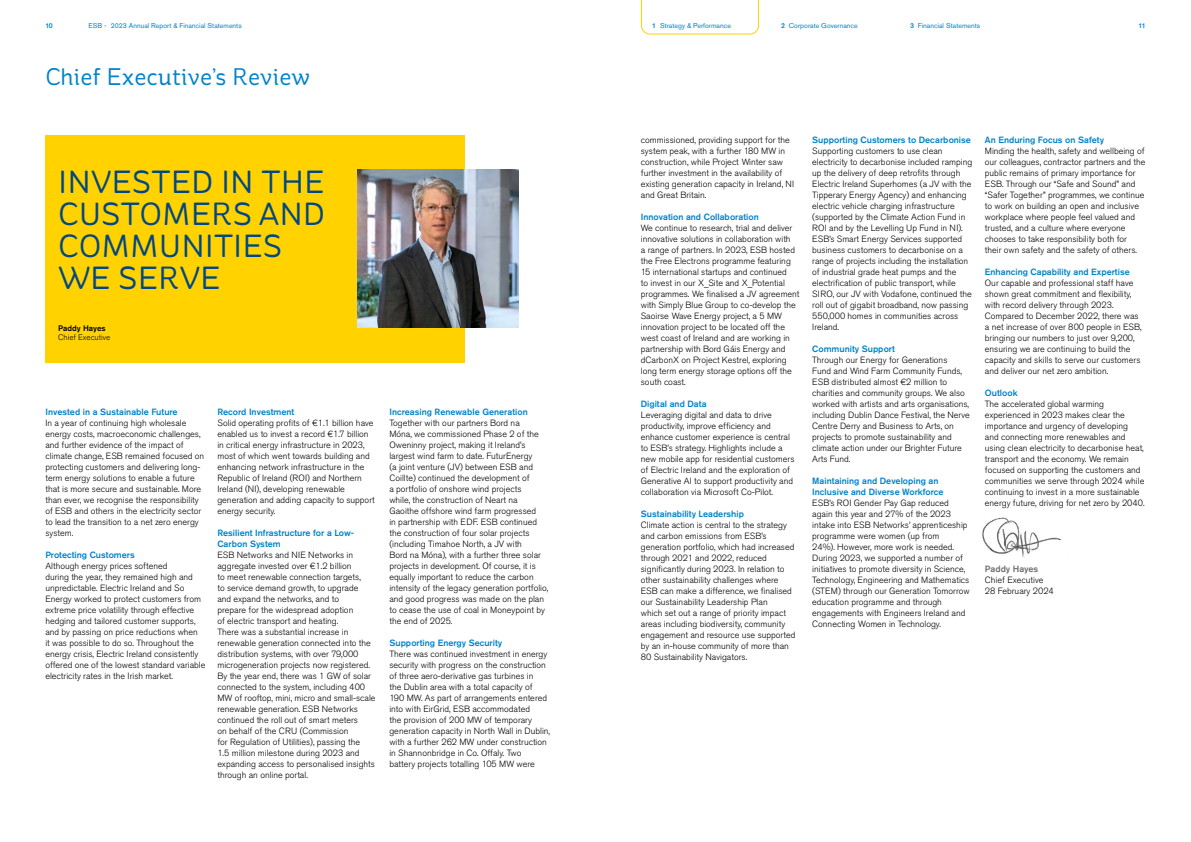
<style>
.page{position:relative;width:1191px;height:842px;background:#fff}
.page>*{position:absolute;margin:0;border:0;box-sizing:border-box;transform-origin:0 0}
.t1{font:32px/32px "St Ryde";color:#004783}
.t2{font:24px "St Ryde";color:#0083ca}
.t3{font:300 9px/11px "Akzidenz Grotesk Pro";color:#000}
.t4{font:500 9px/11px "Akzidenz Grotesk Pro";color:#0083ca}
.t5{font:500 9px "Akzidenz Grotesk Pro";color:#6d6e71}
.t6{font:300 8px "Akzidenz Grotesk Pro";color:#000}
.t7{font:500 8px "Akzidenz Grotesk Pro";color:#000}
.t8{font:7px "Akzidenz Grotesk Pro";color:#0083ca}
.t9{font:500 7px "Akzidenz Grotesk Pro";color:#0083ca}
.s1{font-weight:500}
</style>
<div class="page">
<img style="left:982px;top:517px;width:79px;height:40px">
<div style="left:45px;top:135px;width:419px;height:228px;background:#ffd200"></div>
<img style="left:358px;top:169px;width:160px;height:159px">
<svg style="left:640px;top:0;width:119px;height:35px"></svg>
<p class="t9" style="left:45px;top:21px;width:9px">10</p>
<p class="t8" style="left:88px;top:21px;width:155px">ESB - 2023 Annual Report &amp; Financial Statements</p>
<p class="t8" style="left:652px;top:21px;width:80px"><span class="s1">1</span> Strategy &amp; Performance</p>
<p class="t8" style="left:781px;top:21px;width:78px"><span class="s1">2</span> Corporate Governance</p>
<p class="t8" style="left:910px;top:21px;width:71px"><span class="s1">3</span> Financial Statements</p>
<p class="t9" style="left:1138px;top:21px;width:9px">11</p>
<h2 class="t2" style="left:45px;top:62px;width:266px">Chief Executive’s Review</h2>
<h1 class="t1" style="left:58px;top:166px;width:268px">INVESTED IN THE<br>CUSTOMERS AND<br>COMMUNITIES<br>WE SERVE</h1>
<p class="t7" style="left:58px;top:323px;width:49px">Paddy Hayes</p>
<p class="t6" style="left:58px;top:332px;width:54px">Chief Executive</p>
<p class="t4" style="left:45px;top:406px;width:134px">Invested in a Sustainable Future</p>
<p class="t3" style="left:45px;top:417px;width:160px">In a year of continuing high wholesale energy costs, macroeconomic challenges, and further evidence of the impact of climate change, ESB remained focused on protecting customers and delivering long&shy;term energy solutions to enable a future that is more secure and sustainable. More than ever, we recognise the responsibility of ESB and others in the electricity sector to lead the transition to a net zero energy system.</p>
<p class="t4" style="left:45px;top:549px;width:91px">Protecting Customers</p>
<p class="t3" style="left:45px;top:560px;width:162px">Although energy prices softened<br>during the year, they remained high and unpredictable. Electric Ireland and So Energy worked to protect customers from extreme price volatility through effective hedging and tailored customer supports, and by passing on price reductions when<br>it was possible to do so. Throughout the energy crisis, Electric Ireland consistently offered one of the lowest standard variable electricity rates in the Irish market.</p>
<p class="t4" style="left:217px;top:406px;width:78px">Record Investment</p>
<p class="t3" style="left:217px;top:417px;width:159px">Solid operating profits of €1.1 billion have enabled us to invest a record €1.7 billion in critical energy infrastructure in 2023, most of which went towards building and enhancing network infrastructure in the Republic of Ireland (ROI) and Northern Ireland (NI), developing renewable generation and adding capacity to support energy security.</p>
<p class="t4" style="left:217px;top:527px;width:138px">Resilient Infrastructure for a Low-<br>Carbon System</p>
<p class="t3" style="left:217px;top:549px;width:160px">ESB Networks and NIE Networks in aggregate invested over €1.2 billion<br>to meet renewable connection targets,<br>to service demand growth, to upgrade<br>and expand the networks, and to<br>prepare for the widespread adoption<br>of electric transport and heating.<br>There was a substantial increase in renewable generation connected into the distribution systems, with over 79,000 microgeneration projects now registered.<br>By the year end, there was 1 GW of solar connected to the system, including 400<br>MW of rooftop, mini, micro and small-scale renewable generation. ESB Networks continued the roll out of smart meters<br>on behalf of the CRU (Commission<br>for Regulation of Utilities), passing the<br>1.5 million milestone during 2023 and expanding access to personalised insights through an online portal.</p>
<p class="t4" style="left:389px;top:406px;width:140px">Increasing Renewable Generation</p>
<p class="t3" style="left:389px;top:417px;width:160px">Together with our partners Bord na<br>Móna, we commissioned Phase 2 of the Oweninny project, making it Ireland’s largest wind farm to date. FuturEnergy<br>(a joint venture (JV) between ESB and Coillte) continued the development of<br>a portfolio of onshore wind projects<br>while, the construction of Neart na Gaoithe offshore wind farm progressed<br>in partnership with EDF. ESB continued the construction of four solar projects (including Timahoe North, a JV with<br>Bord na Móna), with a further three solar projects in development. Of course, it is equally important to reduce the carbon intensity of the legacy generation portfolio, and good progress was made on the plan to cease the use of coal in Moneypoint by the end of 2025.</p>
<p class="t4" style="left:389px;top:637px;width:114px">Supporting Energy Security</p>
<p class="t3" style="left:389px;top:648px;width:162px">There was continued investment in energy security with progress on the construction of three aero-derivative gas turbines in<br>the Dublin area with a total capacity of<br>190 MW. As part of arrangements entered into with EirGrid, ESB accommodated<br>the provision of 200 MW of temporary generation capacity in North Wall in Dublin, with a further 262 MW under construction in Shannonbridge in Co. Offaly. Two<br>battery projects totalling 105 MW were</p>
<p class="t3" style="left:641px;top:134px;width:155px">commissioned, providing support for the system peak, with a further 180 MW in construction, while Project Winter saw further investment in the availability of existing generation capacity in Ireland, NI and Great Britain.</p>
<p class="t4" style="left:641px;top:211px;width:119px">Innovation and Collaboration</p>
<p class="t3" style="left:641px;top:222px;width:160px">We continue to research, trial and deliver innovative solutions in collaboration with<br>a range of partners. In 2023, ESB hosted the Free Electrons programme featuring 15 international startups and continued<br>to invest in our X_Site and X_Potential programmes. We finalised a JV agreement with Simply Blue Group to co-develop the Saoirse Wave Energy project, a 5 MW innovation project to be located off the west coast of Ireland and are working in partnership with Bord Gáis Energy and dCarbonX on Project Kestrel, exploring long term energy storage options off the south coast.</p>
<p class="t4" style="left:641px;top:398px;width:67px">Digital and Data</p>
<p class="t3" style="left:641px;top:409px;width:155px">Leveraging digital and data to drive productivity, improve efficiency and enhance customer experience is central to ESB’s strategy. Highlights include a new mobile app for residential customers of Electric Ireland and the exploration of Generative AI to support productivity and collaboration via Microsoft Co-Pilot.</p>
<p class="t4" style="left:641px;top:508px;width:105px">Sustainability Leadership</p>
<p class="t3" style="left:641px;top:519px;width:156px">Climate action is central to the strategy and carbon emissions from ESB’s generation portfolio, which had increased through 2021 and 2022, reduced significantly during 2023. In relation to other sustainability challenges where ESB can make a difference, we finalised our Sustainability Leadership Plan<br>which set out a range of priority impact areas including biodiversity, community engagement and resource use supported by an in-house community of more than 80 Sustainability Navigators.</p>
<p class="t4" style="left:812px;top:134px;width:160px">Supporting Customers to Decarbonise</p>
<p class="t3" style="left:812px;top:145px;width:162px">Supporting customers to use clean electricity to decarbonise included ramping up the delivery of deep retrofits through Electric Ireland Superhomes (a JV with the Tipperary Energy Agency) and enhancing electric vehicle charging infrastructure (supported by the Climate Action Fund in ROI and by the Levelling Up Fund in NI).<br>ESB’s Smart Energy Services supported business customers to decarbonise on a range of projects including the installation of industrial grade heat pumps and the electrification of public transport, while SIRO, our JV with Vodafone, continued the roll out of gigabit broadband, now passing 550,000 homes in communities across Ireland.</p>
<p class="t4" style="left:812px;top:343px;width:84px">Community Support</p>
<p class="t3" style="left:812px;top:354px;width:159px">Through our Energy for Generations<br>Fund and Wind Farm Community Funds, ESB distributed almost €2 million to charities and community groups. We also worked with artists and arts organisations, including Dublin Dance Festival, the Nerve Centre Derry and Business to Arts, on projects to promote sustainability and climate action under our Brighter Future Arts Fund.</p>
<p class="t4" style="left:812px;top:475px;width:133px">Maintaining and Developing an<br>Inclusive and Diverse Workforce</p>
<p class="t3" style="left:812px;top:497px;width:159px">ESB’s ROI Gender Pay Gap reduced again this year and 27% of the 2023 intake into ESB Networks’ apprenticeship programme were women (up from<br>24%). However, more work is needed.<br>During 2023, we supported a number of initiatives to promote diversity in Science, Technology, Engineering and Mathematics (STEM) through our Generation Tomorrow education programme and through engagements with Engineers Ireland and Connecting Women in Technology.</p>
<p class="t4" style="left:985px;top:134px;width:121px">An Enduring Focus on Safety</p>
<p class="t3" style="left:985px;top:145px;width:162px">Minding the health, safety and wellbeing of our colleagues, contractor partners and the public remains of primary importance for ESB. Through our “Safe and Sound” and “Safer Together” programmes, we continue to work on building an open and inclusive workplace where people feel valued and trusted, and a culture where everyone chooses to take responsibility both for their own safety and the safety of others.</p>
<p class="t4" style="left:985px;top:266px;width:146px">Enhancing Capability and Expertise</p>
<p class="t3" style="left:985px;top:277px;width:158px">Our capable and professional staff have shown great commitment and flexibility, with record delivery through 2023.<br>Compared to December 2022, there was a net increase of over 800 people in ESB, bringing our numbers to just over 9,200, ensuring we are continuing to build the capacity and skills to serve our customers and deliver our net zero ambition.</p>
<p class="t4" style="left:985px;top:387px;width:34px">Outlook</p>
<p class="t3" style="left:985px;top:398px;width:161px">The accelerated global warming experienced in 2023 makes clear the importance and urgency of developing<br>and connecting more renewables and using clean electricity to decarbonise heat, transport and the economy. We remain focused on supporting the customers and communities we serve through 2024 while continuing to invest in a more sustainable energy future, driving for net zero by 2040.</p>
<p class="t5" style="left:985px;top:563px;width:55px">Paddy Hayes</p>
<p class="t3" style="left:985px;top:574px;width:70px">Chief Executive<br>28 February 2024</p>
</div>
